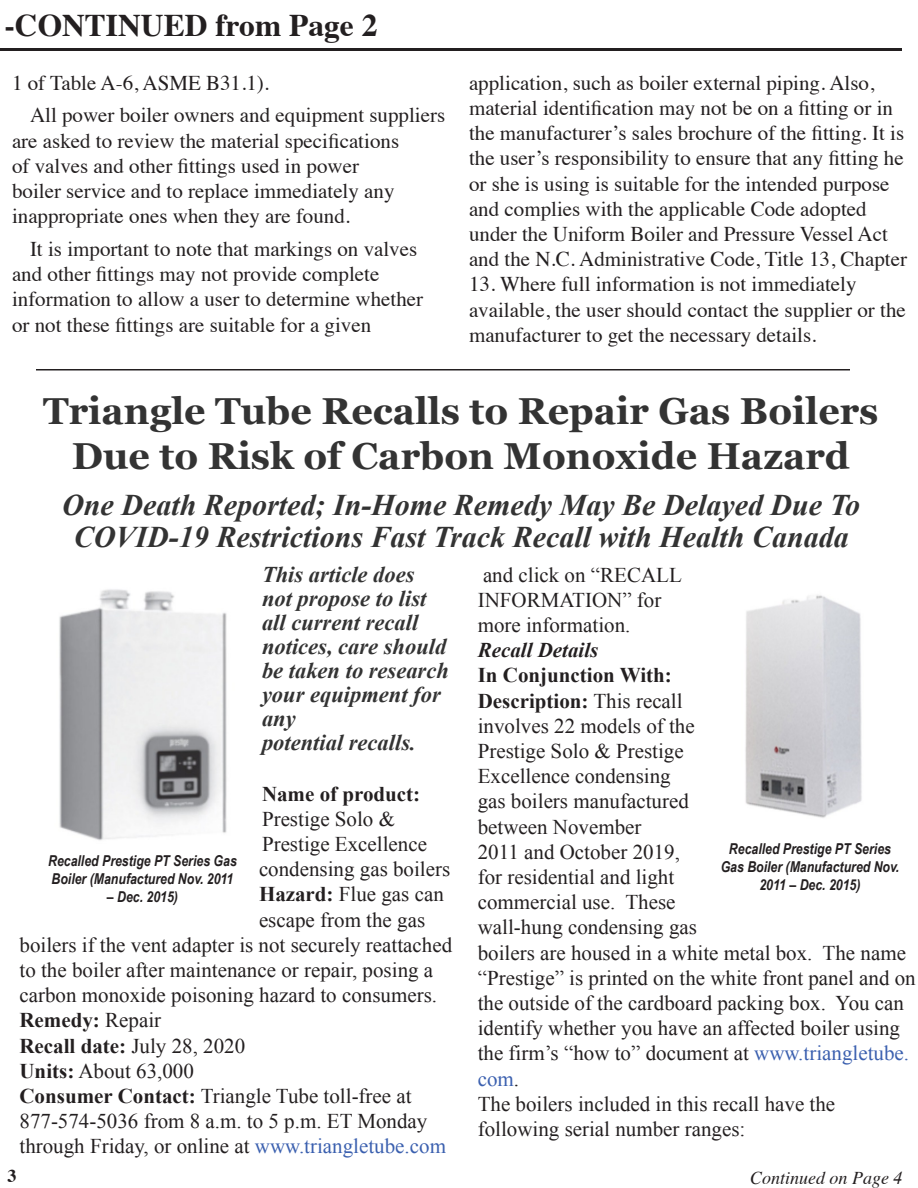
<style>
.page{position:relative;width:918px;height:1188px;background:#fff}
.page>*{position:absolute;margin:0;border:0;box-sizing:border-box;transform-origin:0 0}
.t1{font:700 37.5px/45px "Georgia";color:#333;text-align:center}
.t2{font:700 31.5px "Times";color:#231f20}
.t3{font:italic 700 30px/31.5px "Times New Roman";color:#333;text-align:center}
.t4{font:italic 700 22.5px/24px "Times New Roman";color:#333}
.t5{font:21px/25.2px "Times New Roman";color:#231f20}
.t6{font:21px/25.2px "Times";color:#231f20}
.t7{font:700 21px "Times New Roman";color:#231f20}
.t8{font:italic 700 21px "Times New Roman";color:#231f20}
.t9{font:italic 18px "Times";color:#231f20}
.t10{font:700 18px "Times";color:#231f20}
.t11{font:italic 700 15px/18px "Arial Narrow";color:#231f20}
.s1{font-weight:700}
.s2{font-weight:400}
.s3{color:#3b60af}
</style>
<div class="page">
<hr style="left:0;top:48px;width:902px;height:3px;background:#231f20">
<img style="left:59px;top:589px;width:168px;height:252px">
<hr style="left:36px;top:369px;width:814px;height:1px;background:#231f20">
<img style="left:745px;top:595px;width:117px;height:223px">
<h2 class="t2" style="left:4px;top:-5px;width:375px">-CONTINUED from Page 2</h2>
<p class="t6" style="left:30px;top:65px;width:417px;line-height:32.7px;text-indent:-18px">1 of Table A-6, ASME B31.1).<br>All power boiler owners and equipment suppliers</p>
<p class="t6" style="left:12px;top:126px;width:389px">are asked to review the material specifications of valves and other fittings used in power boiler service and to replace immediately any inappropriate ones when they are found.</p>
<p class="t6" style="left:12px;top:234px;width:413px;text-indent:18px">It is important to note that markings on valves and other fittings may not provide complete information to allow a user to determine whether or not these fittings are suitable for a given</p>
<p class="t6" style="left:469px;top:68px;width:440px">application, such as boiler external piping. Also, material identification may not be on a fitting or in the manufacturer’s sales brochure of the fitting. It is the user’s responsibility to ensure that any fitting he or she is using is suitable for the intended purpose and complies with the applicable Code adopted under the Uniform Boiler and Pressure Vessel Act and the N.C. Administrative Code, Title 13, Chapter</p>
<p class="t6" style="left:469px;top:270px;width:438px">13. Where full information is not immediately available, the user should contact the supplier or the manufacturer to get the necessary details.</p>
<h1 class="t1" style="left:43px;top:389px;width:837px">Triangle Tube Recalls to Repair Gas Boilers<br>Due to Risk of Carbon Monoxide Hazard</h1>
<h3 class="t3" style="left:62px;top:489px;width:799px">One Death Reported; In-Home Remedy May Be Delayed Due To<br>COVID-19 Restrictions Fast Track Recall with Health Canada</h3>
<p class="t4" style="left:262px;top:562px;width:188px">This article does not propose to list all current recall notices, care should be taken to research your equipment for any<br>potential recalls.</p>
<p class="t7" style="left:262px;top:779px;width:160px">Name of product:</p>
<p class="t5" style="left:262px;top:806px;width:135px">Prestige Solo &amp;</p>
<p class="t5" style="left:262px;top:831px;width:167px">Prestige Excellence</p>
<p class="t5" style="left:259px;top:856px;width:193px">condensing gas boilers</p>
<p class="t5" style="left:259px;top:881px;width:186px"><span class="s1">Hazard:</span> Flue gas can</p>
<p class="t5" style="left:259px;top:907px;width:168px">escape from the gas</p>
<p class="t5" style="left:20px;top:932px;width:434px">boilers if the vent adapter is not securely reattached</p>
<p class="t5" style="left:20px;top:957px;width:415px">to the boiler after maintenance or repair, posing a</p>
<p class="t5" style="left:20px;top:982px;width:419px">carbon monoxide poisoning hazard to consumers.</p>
<p class="t7" style="left:20px;top:1006px;width:143px">Remedy: <span class="s2">Repair</span></p>
<p class="t7" style="left:20px;top:1031px;width:227px">Recall date: <span class="s2">July 28, 2020</span></p>
<p class="t5" style="left:20px;top:1058px;width:176px"><span class="s1">Units:</span> About 63,000</p>
<p class="t5" style="left:20px;top:1083px;width:394px"><span class="s1">Consumer Contact:</span> Triangle Tube toll-free at</p>
<p class="t5" style="left:20px;top:1108px;width:409px">877-574-5036 from 8 a.m. to 5 p.m. ET Monday</p>
<p class="t5" style="left:20px;top:1133px;width:428px">through Friday, or online at <span class="s3">www.triangletube.com</span></p>
<p class="t11" style="left:48px;top:851px;width:190px">Recalled Prestige PT Series Gas<br>Boiler (Manufactured Nov. 2011</p>
<p class="t11" style="left:107px;top:887px;width:73px">– Dec. 2015)</p>
<p class="t5" style="left:478px;top:562px;width:206px">and click on “RECALL<br>INFORMATION” for more information.</p>
<p class="t8" style="left:478px;top:635px;width:122px">Recall Details</p>
<p class="t5" style="left:478px;top:662px;width:440px"><span class="s1">In Conjunction With:<br>Description:</span> This recall<br>involves 22 models of the<br>Prestige Solo &amp; Prestige<br>Excellence condensing<br>gas boilers manufactured<br>between November<br>2011 and October 2019,<br>for residential and light<br>commercial use. These<br>wall-hung condensing gas<br>boilers are housed in a white metal box. The name “Prestige” is printed on the white front panel and on the outside of the cardboard packing box. You can identify whether you have an affected boiler using the firm’s “how to” document at <span class="s3">www.triangletube. com</span>.<br>The boilers included in this recall have the following serial number ranges:</p>
<p class="t11" style="left:721px;top:839px;width:180px;text-align:center">Recalled Prestige PT Series<br>Gas Boiler (Manufactured Nov.<br>2011 – Dec. 2015)</p>
<p class="t10" style="left:8px;top:1159px;width:10px">3</p>
<p class="t9" style="left:750px;top:1162px;width:154px">Continued on Page 4</p>
</div>
